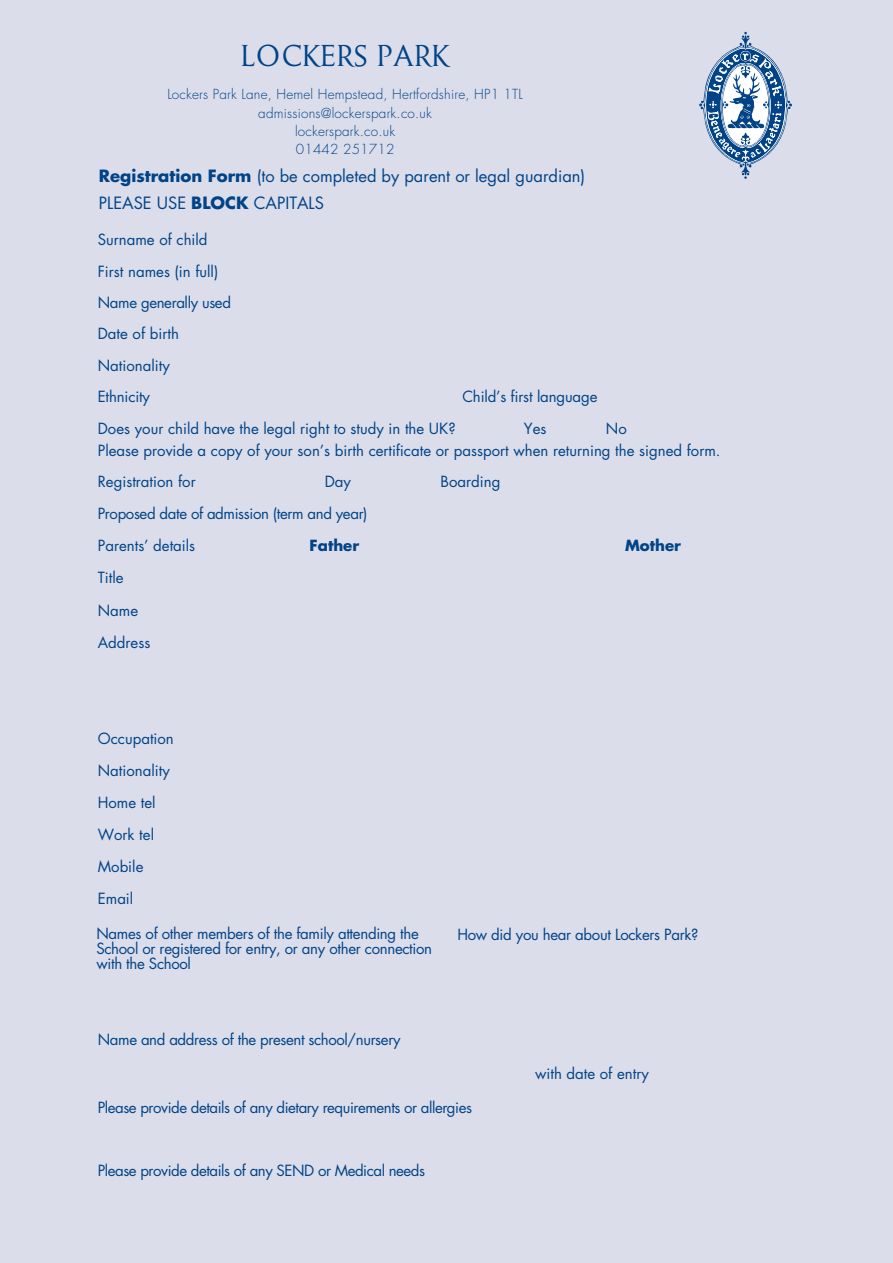
<style>
.page{position:relative;width:893px;height:1263px;background:#dbddeb}
.page>*{position:absolute;margin:0;border:0;box-sizing:border-box;transform-origin:0 0}
.t1{font:33px "Monkton";letter-spacing:.04em;color:#014386}
.t2{font:16.5px/27px "Futura";color:#014386}
.t3{font:15px/32.1px "Futura";letter-spacing:-.015em;color:#014386}
.t4{font:700 15px "Futura";color:#014386}
.t5{font:300 13.5px/18.3px "Futura";letter-spacing:.015em;color:#014386;text-align:center}
.s1{font-weight:700}
</style>
<div class="page">
<svg style="left:699px;top:32px;width:93px;height:147px"></svg>
<h1 class="t1" style="left:241px;top:39px;width:209px">LOCKERS PARK</h1>
<p class="t5" style="left:167px;top:85px;width:357px">Lockers Park Lane, Hemel Hempstead, Hertfordshire, HP1 1TL admissions@lockerspark.co.uk<br>lockerspark.co.uk<br>01442 251712</p>
<p class="t2" style="left:99px;top:162px;width:488px"><span class="s1">Registration Form</span> (to be completed by parent or legal guardian)<br>PLEASE USE <span class="s1">BLOCK</span> CAPITALS</p>
<p class="t3" style="left:98px;top:224px;width:135px;line-height:31.3px">Surname of child<br>First names (in full)<br>Name generally used<br>Date of birth<br>Nationality<br>Ethnicity</p>
<p class="t3" style="left:462px;top:380px;width:137px">Child’s first language</p>
<p class="t3" style="left:98px;top:413px;width:359px">Does your child have the legal right to study in the UK?</p>
<p class="t3" style="left:524px;top:413px;width:24px">Yes</p>
<p class="t3" style="left:98px;top:418px;width:624px;line-height:21.1px;text-indent:508px">No<br>Please provide a copy of your son’s birth certificate or passport when returning the signed form.</p>
<p class="t3" style="left:98px;top:465px;width:99px">Registration for</p>
<p class="t3" style="left:325px;top:465px;width:28px">Day</p>
<p class="t3" style="left:441px;top:465px;width:61px">Boarding</p>
<p class="t3" style="left:98px;top:497px;width:271px">Proposed date of admission (term and year)<br>Parents’ details</p>
<p class="t4" style="left:310px;top:535px;width:51px">Father</p>
<p class="t4" style="left:625px;top:535px;width:57px">Mother</p>
<p class="t3" style="left:98px;top:562px;width:54px">Title<br>Name<br>Address</p>
<p class="t3" style="left:98px;top:722px;width:78px">Occupation<br>Nationality<br>Home tel<br>Work tel<br>Mobile<br>Email</p>
<p class="t3" style="left:96px;top:926px;width:337px;line-height:15px">Names of other members of the family attending the<br>School or registered for entry, or any other connection with the School</p>
<p class="t3" style="left:457px;top:919px;width:243px">How did you hear about Lockers Park?</p>
<p class="t3" style="left:98px;top:1023px;width:304px">Name and address of the present school/nursery</p>
<p class="t3" style="left:98px;top:1091px;width:376px">Please provide details of any dietary requirements or allergies</p>
<p class="t3" style="left:98px;top:1154px;width:329px">Please provide details of any SEND or Medical needs</p>
<p class="t3" style="left:535px;top:1057px;width:115px">with date of entry</p>
</div>
